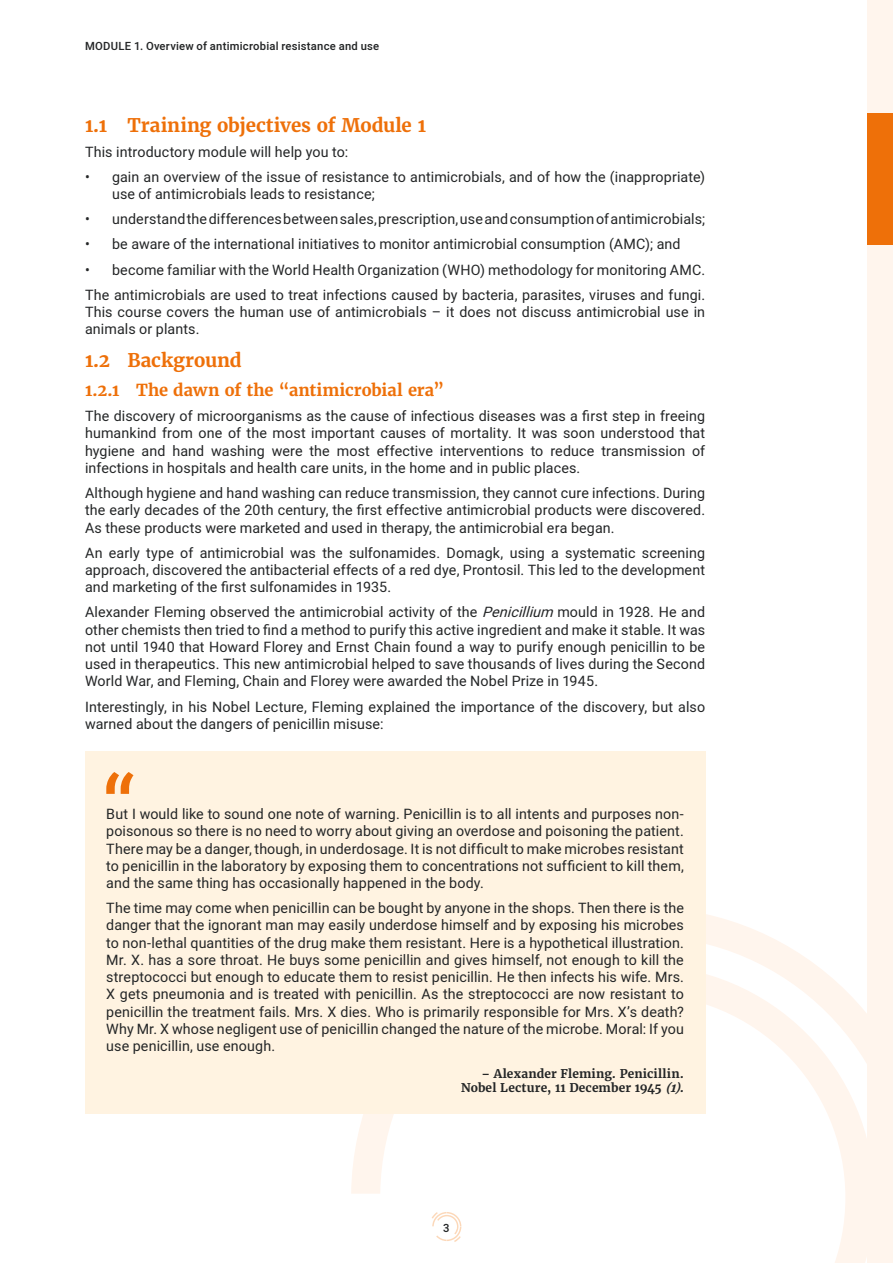
<style>
.page{position:relative;width:893px;height:1263px;background:#fff}
.page>*{position:absolute;margin:0;border:0;box-sizing:border-box;transform-origin:0 0}
.t1{font:700 18.75px "Merriweather";letter-spacing:-.005em;color:#ee7009}
.t2{font:700 16.5px "Merriweather";color:#ee7009}
.t3{font:14.25px/17.2px "Heebo";letter-spacing:.01em;color:#242627;text-align:justify}
.t4{font:700 12px/14.4px "Merriweather";letter-spacing:.01em;color:#242627;text-align:right}
.t5{font:500 11.25px "Heebo";letter-spacing:.02em;color:#242627}
.s1{font-style:italic}
</style>
<div class="page">
<svg style="left:705px;top:907px;width:110px;height:58px"></svg>
<svg style="left:351px;top:1113px;width:99px;height:81px"></svg>
<svg style="left:450px;top:965px;width:417px;height:298px"></svg>
<div style="left:85px;top:751px;width:620px;height:362px;background:#fff3e1"></div>
<svg style="left:106px;top:772px;width:27px;height:22px"></svg>
<svg style="left:432px;top:1212px;width:29px;height:30px"></svg>
<div style="left:867px;top:0;width:26px;height:1263px;background:#fff5ed"></div>
<div style="left:867px;top:113px;width:26px;height:131px;background:#ee7009"></div>
<p class="t5" style="left:85px;top:38px;width:296px">MODULE 1. Overview of antimicrobial resistance and use</p>
<h1 class="t1" style="left:85px;top:115px;width:342px">1.1 Training objectives of Module 1</h1>
<p class="t3" style="left:85px;top:143px;width:265px">This introductory module will help you to:</p>
<p class="t3" style="left:112px;top:168px;width:595px;text-indent:-27px">• gain an overview of the issue of resistance to antimicrobials, and of how the (inappropriate) use of antimicrobials leads to resistance;</p>
<p class="t3" style="left:85px;top:210px;width:622px">• understand the differences between sales, prescription, use and consumption of antimicrobials;</p>
<p class="t3" style="left:85px;top:235px;width:597px">• be aware of the international initiatives to monitor antimicrobial consumption (AMC); and</p>
<p class="t3" style="left:85px;top:256px;width:622px;line-height:25px">• become familiar with the World Health Organization (WHO) methodology for monitoring AMC.<br>The antimicrobials are used to treat infections caused by bacteria, parasites, viruses and fungi.</p>
<p class="t3" style="left:85px;top:303px;width:622px">This course covers the human use of antimicrobials – it does not discuss antimicrobial use in animals or plants.</p>
<h1 class="t1" style="left:85px;top:350px;width:158px">1.2 Background</h1>
<p class="t2" style="left:85px;top:381px;width:361px">1.2.1 The dawn of the “antimicrobial era”</p>
<p class="t3" style="left:85px;top:407px;width:622px">The discovery of microorganisms as the cause of infectious diseases was a first step in freeing humankind from one of the most important causes of mortality. It was soon understood that hygiene and hand washing were the most effective interventions to reduce transmission of infections in hospitals and health care units, in the home and in public places.</p>
<p class="t3" style="left:85px;top:484px;width:622px">Although hygiene and hand washing can reduce transmission, they cannot cure infections. During the early decades of the 20th century, the first effective antimicrobial products were discovered.<br>As these products were marketed and used in therapy, the antimicrobial era began.</p>
<p class="t3" style="left:85px;top:544px;width:622px">An early type of antimicrobial was the sulfonamides. Domagk, using a systematic screening approach, discovered the antibacterial effects of a red dye, Prontosil. This led to the development and marketing of the first sulfonamides in 1935.</p>
<p class="t3" style="left:85px;top:603px;width:622px">Alexander Fleming observed the antimicrobial activity of the <span class="s1">Penicillium</span> mould in 1928. He and other chemists then tried to find a method to purify this active ingredient and make it stable. It was not until 1940 that Howard Florey and Ernst Chain found a way to purify enough penicillin to be used in therapeutics. This new antimicrobial helped to save thousands of lives during the Second World War, and Fleming, Chain and Florey were awarded the Nobel Prize in 1945.</p>
<p class="t3" style="left:85px;top:697px;width:622px">Interestingly, in his Nobel Lecture, Fleming explained the importance of the discovery, but also warned about the dangers of penicillin misuse:</p>
<p class="t3" style="left:106px;top:805px;width:579px">But I would like to sound one note of warning. Penicillin is to all intents and purposes non&shy;poisonous so there is no need to worry about giving an overdose and poisoning the patient.<br>There may be a danger, though, in underdosage. It is not difficult to make microbes resistant to penicillin in the laboratory by exposing them to concentrations not sufficient to kill them, and the same thing has occasionally happened in the body.</p>
<p class="t3" style="left:106px;top:899px;width:579px">The time may come when penicillin can be bought by anyone in the shops. Then there is the danger that the ignorant man may easily underdose himself and by exposing his microbes to non-lethal quantities of the drug make them resistant. Here is a hypothetical illustration.<br>Mr. X. has a sore throat. He buys some penicillin and gives himself, not enough to kill the streptococci but enough to educate them to resist penicillin. He then infects his wife. Mrs.<br>X gets pneumonia and is treated with penicillin. As the streptococci are now resistant to penicillin the treatment fails. Mrs. X dies. Who is primarily responsible for Mrs. X’s death?<br>Why Mr. X whose negligent use of penicillin changed the nature of the microbe. Moral: If you use penicillin, use enough.</p>
<p class="t4" style="left:461px;top:1067px;width:224px">– Alexander Fleming. Penicillin.<br>Nobel Lecture, 11 December 1945 <span class="s1">(1)</span>.</p>
<p class="t5" style="left:443px;top:1220px;width:8px">3</p>
</div>
